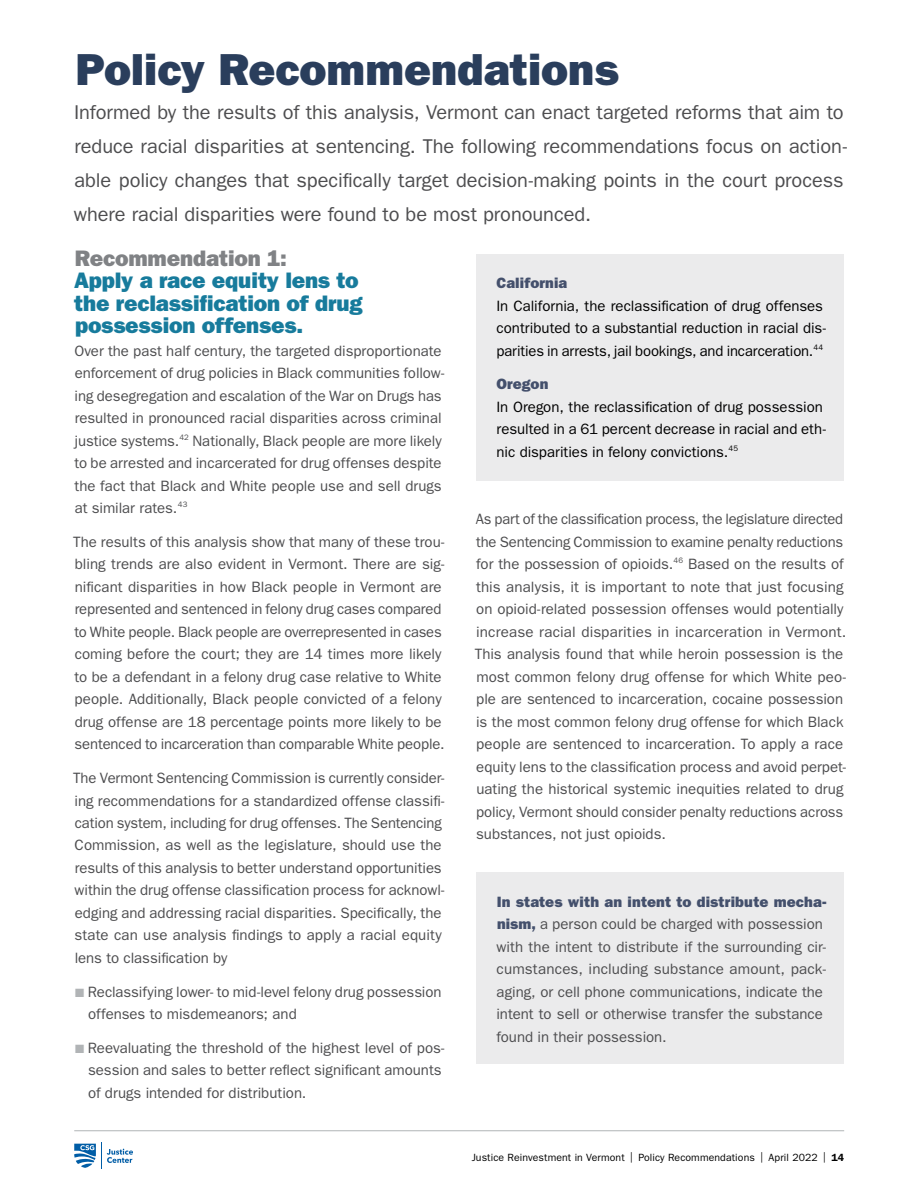
<style>
.page{position:relative;width:918px;height:1188px;background:#fff}
.page>*{position:absolute;margin:0;border:0;box-sizing:border-box;transform-origin:0 0}
.H1_Franklin{font:45px "ITC Franklin Gothic Std Hvy";color:#2a3e5c}
.H2_Franklin_Blue{font:22.5px/22.5px "ITC Franklin Gothic Std Hvy";letter-spacing:-.01em;color:#177b9c}
.P2_Dek_FG{font:20.1px/33.8px "ITC Franklin Gothic Std";letter-spacing:-.005em;color:#4d4d4f}
.P1_Franklin_Text_No{font:15px/22.5px "ITC Franklin Gothic Std";color:#4d4d4f}
.P1_Franklin_Text_No-2{font:15px/22.5px "ITC Franklin Gothic Std";color:#000}
.P1_Franklin_Text_No-3{font:15px "ITC Franklin Gothic Std Hvy";letter-spacing:.005em;color:#44506c}
.t1{font:10.5px "ITC Franklin Gothic Std";letter-spacing:.01em;color:#000}
.s1{color:#808285}
.s2{color:#b1b4b6}
.s3{font-family:"ITC Franklin Gothic Std Hvy";color:#44506c}
.s4{font-weight:600}
</style>
<div class="page">
<hr style="left:74px;top:1130px;width:770px;height:1px;background:#b1b4b6">
<svg style="left:74px;top:1143px;width:59px;height:26px"></svg>
<div style="left:476px;top:255px;width:368px;height:226px;background:#ebebec"></div>
<div style="left:476px;top:873px;width:368px;height:191px;background:#ebebec"></div>
<p class="H1_Franklin" style="left:76px;top:44px;width:545px">Policy Recommendations</p>
<p class="P2_Dek_FG" style="left:74px;top:96px;width:775px">Informed by the results of this analysis, Vermont can enact targeted reforms that aim to reduce racial disparities at sentencing. The following recommendations focus on action&shy;able policy changes that specifically target decision-making points in the court process where racial disparities were found to be most pronounced.</p>
<p class="H2_Franklin_Blue" style="left:74px;top:247px;width:290px"><span class="s1">Recommendation 1:<br></span>Apply a race equity lens to the reclassification of drug possession offenses.</p>
<p class="P1_Franklin_Text_No" style="left:74px;top:339px;width:372px">Over the past half century, the targeted disproportionate enforcement of drug policies in Black communities follow&shy;ing desegregation and escalation of the War on Drugs has resulted in pronounced racial disparities across criminal justice systems.<sup>42</sup> Nationally, Black people are more likely to be arrested and incarcerated for drug offenses despite the fact that Black and White people use and sell drugs at similar rates.<sup>43</sup></p>
<p class="P1_Franklin_Text_No" style="left:73px;top:531px;width:373px">The results of this analysis show that many of these trou&shy;bling trends are also evident in Vermont. There are sig&shy;nificant disparities in how Black people in Vermont are represented and sentenced in felony drug cases compared to White people. Black people are overrepresented in cases coming before the court; they are 14 times more likely to be a defendant in a felony drug case relative to White people. Additionally, Black people convicted of a felony drug offense are 18 percentage points more likely to be sentenced to incarceration than comparable White people.</p>
<p class="P1_Franklin_Text_No" style="left:73px;top:767px;width:373px">The Vermont Sentencing Commission is currently consider&shy;ing recommendations for a standardized offense classifi&shy;cation system, including for drug offenses. The Sentencing Commission, as well as the legislature, should use the results of this analysis to better understand opportunities within the drug offense classification process for acknowl&shy;edging and addressing racial disparities. Specifically, the state can use analysis findings to apply a racial equity lens to classification by</p>
<p class="P1_Franklin_Text_No" style="left:88px;top:981px;width:355px;text-indent:-13px"><span class="s2">■</span> Reclassifying lower- to mid-level felony drug possession offenses to misdemeanors; and</p>
<p class="P1_Franklin_Text_No" style="left:88px;top:1037px;width:358px;text-indent:-13px"><span class="s2">■</span> Reevaluating the threshold of the highest level of pos&shy;session and sales to better reflect significant amounts of drugs intended for distribution.</p>
<p class="P1_Franklin_Text_No-3" style="left:497px;top:274px;width:72px">California</p>
<p class="P1_Franklin_Text_No-2" style="left:496px;top:294px;width:331px">In California, the reclassification of drug offenses contributed to a substantial reduction in racial dis&shy;parities in arrests, jail bookings, and incarceration.<sup>44</sup></p>
<p class="P1_Franklin_Text_No-3" style="left:497px;top:375px;width:53px">Oregon</p>
<p class="P1_Franklin_Text_No-2" style="left:496px;top:396px;width:331px">In Oregon, the reclassification of drug possession resulted in a 61 percent decrease in racial and eth&shy;nic disparities in felony convictions.<sup>45</sup></p>
<p class="P1_Franklin_Text_No" style="left:475px;top:508px;width:373px">As part of the classification process, the legislature directed the Sentencing Commission to examine penalty reductions for the possession of opioids.<sup>46</sup> Based on the results of this analysis, it is important to note that just focusing on opioid-related possession offenses would potentially increase racial disparities in incarceration in Vermont.<br>This analysis found that while heroin possession is the most common felony drug offense for which White peo&shy;ple are sentenced to incarceration, cocaine possession is the most common felony drug offense for which Black people are sentenced to incarceration. To apply a race equity lens to the classification process and avoid perpet&shy;uating the historical systemic inequities related to drug policy, Vermont should consider penalty reductions across substances, not just opioids.</p>
<p class="P1_Franklin_Text_No" style="left:496px;top:891px;width:332px"><span class="s3">In states with an intent to distribute mecha&shy;nism,</span> a person could be charged with possession with the intent to distribute if the surrounding cir&shy;cumstances, including substance amount, pack&shy;aging, or cell phone communications, indicate the intent to sell or otherwise transfer the substance found in their possession.</p>
<p class="t1" style="left:472px;top:1152px;width:374px">Justice Reinvestment in Vermont | Policy Recommendations | April 2022 | <span class="s4">14</span></p>
</div>
